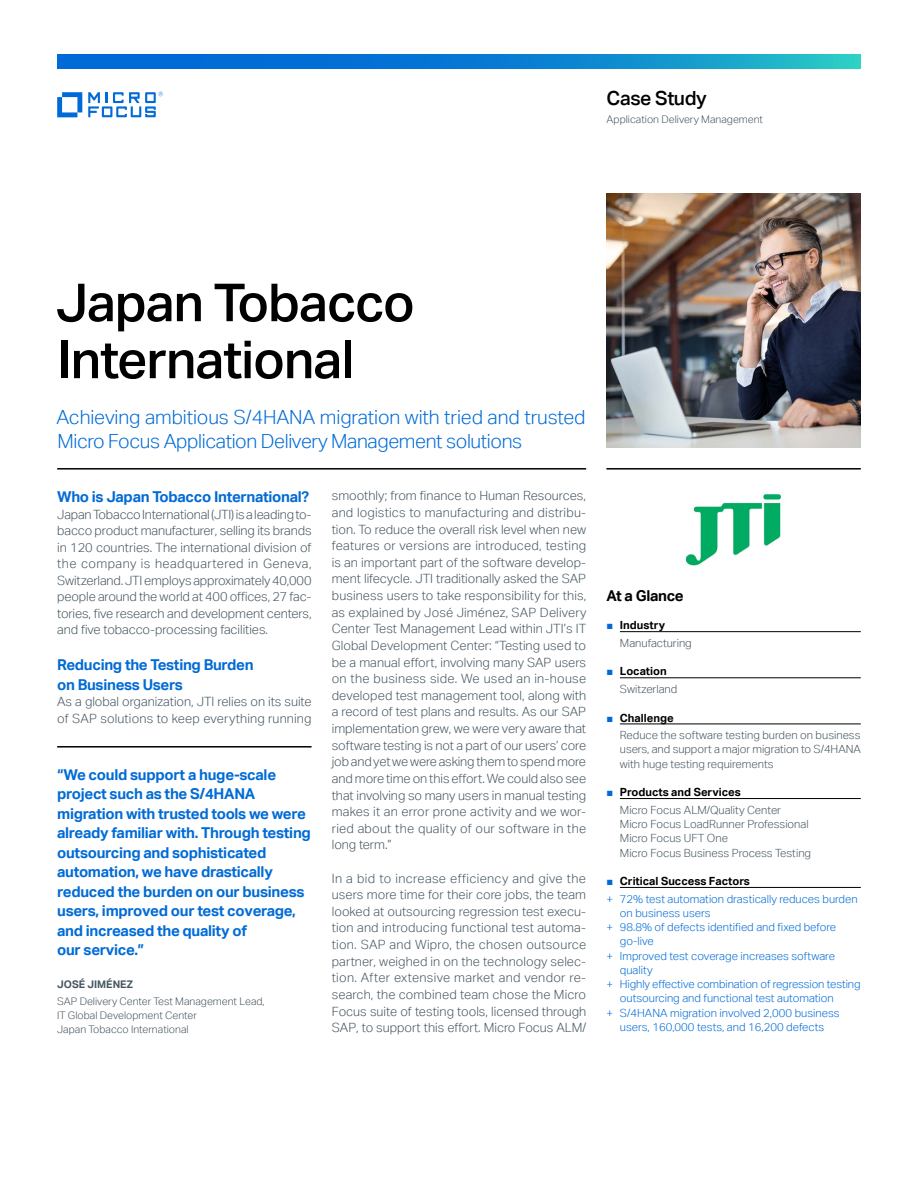
<style>
.page{position:relative;width:918px;height:1188px;background:#fff}
.page>*{position:absolute;margin:0;border:0;box-sizing:border-box;transform-origin:0 0}
.headline_35_38{font:500 52.5px/57px "Aktiv Grotesk";letter-spacing:-.02em;color:#000}
.intro1_13_16-light_b{font:300 19.5px/24px "Aktiv Grotesk";letter-spacing:-.02em;color:#006bd6}
.collateral_name_13_1{font:500 19.5px "Aktiv Grotesk";letter-spacing:-.02em;color:#000}
.pull_quote_10_13-blu{font:700 15px/19.5px "Aktiv Grotesk";letter-spacing:-.02em;color:#006bd6}
.subhead_10_13-blue{font:700 15px/19.5px "Aktiv Grotesk";letter-spacing:-.02em;color:#006bd6}
.subhead_10_13{font:700 15px "Aktiv Grotesk";letter-spacing:-.02em;color:#000}
.body_8_5_11-grey{font:300 12.75px/16.6px "Aktiv Grotesk";color:#455560;text-align:justify}
.t1{font:300 11.25px/14.2px "Aktiv Grotesk";color:#006bd6}
.caption_7_5_9_5_inde{font:300 11.25px/14.2px "Aktiv Grotesk";color:#455560;text-align:justify}
.t2{font:700 11.25px "Aktiv Grotesk";color:#000}
.quote_title_7_11-gre{font:300 10.5px/14.2px "Aktiv Grotesk";color:#455560}
.caption_7_9_5-grey{font:300 10.5px "Aktiv Grotesk";color:#455560}
.quote_company_7_9_5{font:300 10.5px "Aktiv Grotesk";color:#455560}
.quote_name_caps_7_11{font:700 10.5px "Aktiv Grotesk";color:#455560}
.s1{font-family:"Arial";font-weight:400;color:#006bd6}
</style>
<div class="page">
<hr style="left:57px;top:468px;width:529px;height:2px;background:#000">
<hr style="left:606px;top:468px;width:255px;height:2px;background:#000">
<img style="left:606px;top:193px;width:255px;height:255px">
<hr style="left:620px;top:631px;width:241px;height:1px;background:#000">
<hr style="left:620px;top:678px;width:241px;height:1px;background:#000">
<hr style="left:620px;top:724px;width:241px;height:1px;background:#000">
<hr style="left:620px;top:798px;width:241px;height:1px;background:#000">
<hr style="left:620px;top:887px;width:241px;height:1px;background:#000">
<svg style="left:57px;top:92px;width:25px;height:25px"></svg>
<svg style="left:88px;top:92px;width:75px;height:25px"></svg>
<svg style="left:57px;top:54px;width:804px;height:15px;background:#0b84d1"></svg>
<hr style="left:57px;top:746px;width:255px;height:2px;background:#000">
<img style="left:685px;top:493px;width:97px;height:73px">
<p class="collateral_name_13_1" style="left:607px;top:86px;width:102px">Case Study</p>
<p class="caption_7_9_5-grey" style="left:607px;top:113px;width:158px">Application Delivery Management</p>
<p class="headline_35_38" style="left:56px;top:273px;width:361px">Japan Tobacco<br>International</p>
<p class="intro1_13_16-light_b" style="left:56px;top:405px;width:531px">Achieving ambitious S/4HANA migration with tried and trusted<br>Micro Focus Application Delivery Management solutions</p>
<p class="subhead_10_13-blue" style="left:57px;top:487px;width:254px">Who is Japan Tobacco International?</p>
<p class="body_8_5_11-grey" style="left:57px;top:506px;width:256px">Japan Tobacco International (JTI) is a leading to&shy;bacco product manufacturer, selling its brands in 120 countries. The international division of the company is headquartered in Geneva, Switzerland. JTI employs approximately 40,000 people around the world at 400 offices, 27 fac&shy;tories, five research and development centers, and five tobacco-processing facilities.</p>
<p class="subhead_10_13-blue" style="left:57px;top:655px;width:198px">Reducing the Testing Burden on Business Users</p>
<p class="body_8_5_11-grey" style="left:57px;top:693px;width:256px">As a global organization, JTI relies on its suite of SAP solutions to keep everything running</p>
<p class="pull_quote_10_13-blu" style="left:57px;top:764px;width:255px">“We could support a huge-scale project such as the S/4HANA migration with trusted tools we were already familiar with. Through testing outsourcing and sophisticated automation, we have drastically reduced the burden on our business users, improved our test coverage, and increased the quality of<br>our service.”</p>
<p class="quote_name_caps_7_11" style="left:57px;top:978px;width:77px">JOSÉ JIMÉNEZ</p>
<p class="quote_title_7_11-gre" style="left:57px;top:994px;width:209px">SAP Delivery Center Test Management Lead,<br>IT Global Development Center</p>
<p class="quote_company_7_9_5" style="left:57px;top:1023px;width:133px">Japan Tobacco International</p>
<p class="body_8_5_11-grey" style="left:332px;top:488px;width:256px">smoothly; from finance to Human Resources, and logistics to manufacturing and distribu&shy;tion. To reduce the overall risk level when new features or versions are introduced, testing is an important part of the software develop&shy;ment lifecycle. JTI traditionally asked the SAP business users to take responsibility for this, as explained by José Jiménez, SAP Delivery Center Test Management Lead within JTI’s IT Global Development Center: “Testing used to be a manual effort, involving many SAP users on the business side. We used an in-house developed test management tool, along with a record of test plans and results. As our SAP implementation grew, we were very aware that software testing is not a part of our users’ core job and yet we were asking them to spend more and more time on this effort. We could also see that involving so many users in manual testing makes it an error prone activity and we wor&shy;ried about the quality of our software in the long term.”</p>
<p class="body_8_5_11-grey" style="left:332px;top:870px;width:256px">In a bid to increase efficiency and give the users more time for their core jobs, the team looked at outsourcing regression test execu&shy;tion and introducing functional test automa&shy;tion. SAP and Wipro, the chosen outsource partner, weighed in on the technology selec&shy;tion. After extensive market and vendor re&shy;search, the combined team chose the Micro Focus suite of testing tools, licensed through SAP, to support this effort. Micro Focus ALM/</p>
<p class="subhead_10_13" style="left:606px;top:586px;width:79px">At a Glance</p>
<p class="t2" style="left:606px;top:618px;width:60px"><span class="s1">■</span> Industry</p>
<p class="caption_7_5_9_5_inde" style="left:620px;top:636px;width:73px">Manufacturing</p>
<p class="t2" style="left:606px;top:664px;width:62px"><span class="s1">■</span> Location</p>
<p class="caption_7_5_9_5_inde" style="left:620px;top:682px;width:59px">Switzerland</p>
<p class="t2" style="left:606px;top:711px;width:69px"><span class="s1">■</span> Challenge</p>
<p class="caption_7_5_9_5_inde" style="left:620px;top:728px;width:242px">Reduce the software testing burden on business users, and support a major migration to S/4HANA with huge testing requirements</p>
<p class="t2" style="left:606px;top:785px;width:136px"><span class="s1">■</span> Products and Services</p>
<p class="caption_7_5_9_5_inde" style="left:620px;top:803px;width:163px">Micro Focus ALM/Quality Center</p>
<p class="caption_7_5_9_5_inde" style="left:620px;top:817px;width:190px">Micro Focus LoadRunner Professional</p>
<p class="caption_7_5_9_5_inde" style="left:620px;top:831px;width:110px">Micro Focus UFT One</p>
<p class="caption_7_5_9_5_inde" style="left:620px;top:845px;width:193px">Micro Focus Business Process Testing</p>
<p class="t2" style="left:606px;top:874px;width:145px"><span class="s1">■</span> Critical Success Factors</p>
<p class="t1" style="left:620px;top:892px;width:239px;text-indent:-14px">+ 72% test automation drastically reduces burden on business users</p>
<p class="t1" style="left:620px;top:920px;width:218px;text-indent:-14px">+ 98.8% of defects identified and fixed before go-live</p>
<p class="t1" style="left:620px;top:949px;width:217px;text-indent:-14px">+ Improved test coverage increases software quality</p>
<p class="t1" style="left:620px;top:977px;width:242px;text-indent:-14px">+ Highly effective combination of regression testing outsourcing and functional test automation</p>
<p class="t1" style="left:606px;top:1006px;width:235px;text-align:center">+ S/4HANA migration involved 2,000 business users, 160,000 tests, and 16,200 defects</p>
</div>
